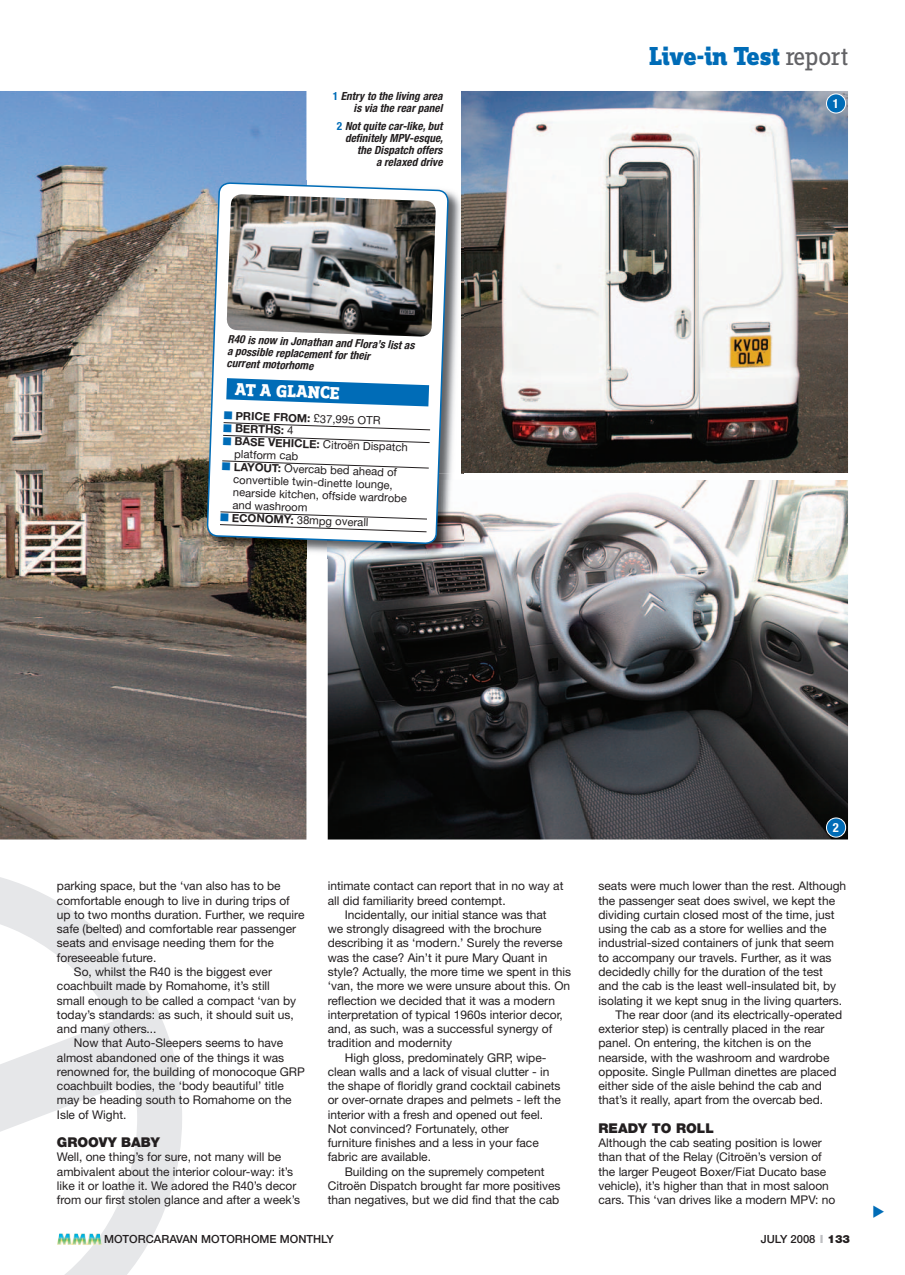
<style>
.page{position:relative;width:905px;height:1275px;background:#fff}
.page>*{position:absolute;margin:0;border:0;box-sizing:border-box;transform-origin:0 0}
.t1{font:800 27px "Zine Slab Dis";letter-spacing:-.02em;color:#006cb7}
.t2{font:800 18px "Zine Slab Dis";color:#fff}
.t3{font:900 13.5px "Helvetica Neue";color:#231f20}
.t4{font:700 condensed 12.6px "Helvetica Neue";color:#fff}
.t5{font:12px/14.2px "Helvetica Neue";color:#231f20}
.t6{font:italic 700 condensed 11.25px/12px "Helvetica Neue";color:#231f20;text-align:right}
.t7{font:11.25px/12.8px "Helvetica Neue";color:#231f20}
.t8{font:500 11.25px "Helvetica Neue";color:#231f20}
.t9{font:700 11.25px "Helvetica Neue";color:#231f20}
.s1{font-style:normal;color:#006cb7}
.s2{color:#006cb7}
.s3{font-weight:400}
.s4{font-weight:700}
.s5{font-weight:400;color:#636366}
.s6{font-weight:700;font-stretch:expanded;color:#bcbdc0}
.s7{font-weight:900}
</style>
<div class="page">
<img style="left:0;top:91px;width:306px;height:748px">
<svg style="left:0;top:877px;width:182px;height:398px"></svg>
<svg style="left:0;top:1014px;width:154px;height:120px"></svg>
<img style="left:461px;top:91px;width:387px;height:383px">
<img style="left:328px;top:480px;width:520px;height:359px">
<img style="left:205px;top:180px;width:256px;height:378px">
<img style="left:461px;top:180px;width:2px;height:294px">
<img style="left:328px;top:480px;width:135px;height:78px">
<img style="left:450px;top:474px;width:11px;height:6px">
<svg style="left:206px;top:181px;width:244px;height:364px"></svg>
<svg style="left:223px;top:422px;width:207px;height:21px"></svg>
<svg style="left:222px;top:460px;width:207px;height:8px"></svg>
<svg style="left:220px;top:511px;width:207px;height:21px"></svg>
<img style="left:226px;top:194px;width:210px;height:143px">
<svg style="left:226px;top:378px;width:203px;height:28px"></svg>
<img style="left:57px;top:1233px;width:45px;height:12px">
<div style="left:826px;top:94px;width:19px;height:19px;background:#006cb7;border-radius:50%"></div>
<div style="left:826px;top:94px;width:20px;height:19px;border:1px solid #fff;border-radius:50%"></div>
<div style="left:826px;top:818px;width:19px;height:19px;background:#006cb7;border-radius:50%"></div>
<div style="left:826px;top:818px;width:20px;height:19px;border:1px solid #fff;border-radius:50%"></div>
<svg style="left:0;top:1268px;width:7px;height:7px"></svg>
<p class="t6" style="left:333px;top:90px;width:111px"><span class="s1">1</span> Entry to the living area is via the rear panel</p>
<p class="t6" style="left:337px;top:120px;width:108px"><span class="s1">2</span> Not quite car-like, but definitely MPV-esque, the Dispatch offers<br>a relaxed drive</p>
<p class="t6" style="left:228px;top:333px;width:188px;text-align:left;rotate:2deg">R40 is now in Jonathan and Flora’s list as a possible replacement for their<br>current motorhome</p>
<h2 class="t2" style="left:235px;top:380px;width:106px;rotate:2deg">AT A GLANCE</h2>
<p class="t9" style="left:224px;top:408px;width:158px;rotate:2deg"><span class="s2">■</span> PRICE FROM: <span class="s3">£37,995 OTR</span></p>
<p class="t9" style="left:224px;top:421px;width:72px;rotate:2deg"><span class="s2">■</span> BERTHS: <span class="s3">4</span></p>
<p class="t7" style="left:235px;top:435px;width:175px;text-indent:-12px;rotate:2deg"><span class="s2">■</span> <span class="s4">BASE VEHICLE:</span> Citroën Dispatch platform cab</p>
<p class="t7" style="left:234px;top:460px;width:176px;text-indent:-12px;rotate:2deg"><span class="s2">■</span> <span class="s4">LAYOUT:</span> Overcab bed ahead of convertible twin-dinette lounge, nearside kitchen, offside wardrobe and washroom</p>
<p class="t7" style="left:220px;top:511px;width:150px;rotate:2deg"><span class="s2">■</span> <span class="s4">ECONOMY:</span> 38mpg overall</p>
<h1 class="t1" style="left:649px;top:42px;width:200px">Live-in Test <span class="s5">report</span></h1>
<p class="t4" style="left:833px;top:96px;width:8px">1</p>
<p class="t4" style="left:833px;top:819px;width:8px">2</p>
<p class="t5" style="left:57px;top:879px;width:225px">parking space, but the ‘van also has to be</p>
<p class="t5" style="left:57px;top:893px;width:234px">comfortable enough to live in during trips of</p>
<p class="t5" style="left:57px;top:907px;width:249px">up to two months duration. Further, we require</p>
<p class="t5" style="left:57px;top:921px;width:241px">safe (belted) and comfortable rear passenger</p>
<p class="t5" style="left:57px;top:936px;width:218px">seats and envisage needing them for the</p>
<p class="t5" style="left:57px;top:950px;width:101px">foreseeable future.</p>
<p class="t5" style="left:74px;top:964px;width:200px">So, whilst the R40 is the biggest ever</p>
<p class="t5" style="left:57px;top:978px;width:214px">coachbuilt made by Romahome, it’s still</p>
<p class="t5" style="left:57px;top:993px;width:241px">small enough to be called a compact ‘van by</p>
<p class="t5" style="left:57px;top:1007px;width:238px">today’s standards: as such, it should suit us,</p>
<p class="t5" style="left:57px;top:1021px;width:101px">and many others...</p>
<p class="t5" style="left:74px;top:1035px;width:211px">Now that Auto-Sleepers seems to have</p>
<p class="t5" style="left:57px;top:1050px;width:229px">almost abandoned one of the things it was</p>
<p class="t5" style="left:57px;top:1064px;width:249px">renowned for, the building of monocoque GRP</p>
<p class="t5" style="left:57px;top:1078px;width:229px">coachbuilt bodies, the ‘body beautiful’ title</p>
<p class="t5" style="left:57px;top:1092px;width:236px">may be heading south to Romahome on the</p>
<p class="t5" style="left:57px;top:1107px;width:71px">Isle of Wight.</p>
<p class="t3" style="left:57px;top:1134px;width:105px">GROOVY BABY</p>
<p class="t5" style="left:57px;top:1149px;width:245px">Well, one thing’s for sure, not many will be ambivalent about the interior colour-way: it’s like it or loathe it. We adored the R40’s decor from our first stolen glance and after a week’s</p>
<p class="t8" style="left:104px;top:1232px;width:231px">MOTORCARAVAN MOTORHOME MONTHLY</p>
<p class="t8" style="left:761px;top:1232px;width:91px">JULY 2008 <span class="s6">I</span> <span class="s7">133</span></p>
<p class="t5" style="left:328px;top:879px;width:237px">intimate contact can report that in no way at all did familiarity breed contempt.</p>
<p class="t5" style="left:345px;top:907px;width:203px">Incidentally, our initial stance was that</p>
<p class="t5" style="left:328px;top:921px;width:215px">we strongly disagreed with the brochure</p>
<p class="t5" style="left:328px;top:936px;width:236px">describing it as ‘modern.’ Surely the reverse</p>
<p class="t5" style="left:328px;top:950px;width:221px">was the case? Ain’t it pure Mary Quant in</p>
<p class="t5" style="left:328px;top:964px;width:245px">style? Actually, the more time we spent in this</p>
<p class="t5" style="left:328px;top:978px;width:244px">‘van, the more we were unsure about this. On</p>
<p class="t5" style="left:328px;top:993px;width:229px">reflection we decided that it was a modern</p>
<p class="t5" style="left:328px;top:1007px;width:237px">interpretation of typical 1960s interior decor,</p>
<p class="t5" style="left:328px;top:1021px;width:226px">and, as such, was a successful synergy of</p>
<p class="t5" style="left:328px;top:1035px;width:126px">tradition and modernity</p>
<p class="t5" style="left:345px;top:1050px;width:203px">High gloss, predominately GRP, wipe-</p>
<p class="t5" style="left:328px;top:1064px;width:223px">clean walls and a lack of visual clutter - in</p>
<p class="t5" style="left:328px;top:1078px;width:234px">the shape of floridly grand cocktail cabinets</p>
<p class="t5" style="left:328px;top:1092px;width:235px">or over-ornate drapes and pelmets - left the</p>
<p class="t5" style="left:328px;top:1107px;width:217px">interior with a fresh and opened out feel.</p>
<p class="t5" style="left:328px;top:1121px;width:183px">Not convinced? Fortunately, other</p>
<p class="t5" style="left:328px;top:1135px;width:213px">furniture finishes and a less in your face</p>
<p class="t5" style="left:328px;top:1149px;width:105px">fabric are available.</p>
<p class="t5" style="left:345px;top:1164px;width:201px">Building on the supremely competent</p>
<p class="t5" style="left:328px;top:1178px;width:234px">Citroën Dispatch brought far more positives</p>
<p class="t5" style="left:328px;top:1192px;width:233px">than negatives, but we did find that the cab</p>
<p class="t5" style="left:598px;top:879px;width:249px">seats were much lower than the rest. Although</p>
<p class="t5" style="left:598px;top:893px;width:238px">the passenger seat does swivel, we kept the</p>
<p class="t5" style="left:598px;top:907px;width:238px">dividing curtain closed most of the time, just</p>
<p class="t5" style="left:598px;top:921px;width:230px">using the cab as a store for wellies and the</p>
<p class="t5" style="left:598px;top:936px;width:237px">industrial-sized containers of junk that seem</p>
<p class="t5" style="left:598px;top:950px;width:235px">to accompany our travels. Further, as it was</p>
<p class="t5" style="left:598px;top:964px;width:226px">decidedly chilly for the duration of the test</p>
<p class="t5" style="left:598px;top:978px;width:239px">and the cab is the least well-insulated bit, by</p>
<p class="t5" style="left:598px;top:993px;width:245px">isolating it we kept snug in the living quarters.</p>
<p class="t5" style="left:615px;top:1007px;width:228px">The rear door (and its electrically-operated</p>
<p class="t5" style="left:598px;top:1021px;width:228px">exterior step) is centrally placed in the rear</p>
<p class="t5" style="left:598px;top:1035px;width:214px">panel. On entering, the kitchen is on the</p>
<p class="t5" style="left:598px;top:1050px;width:232px">nearside, with the washroom and wardrobe</p>
<p class="t5" style="left:598px;top:1064px;width:239px">opposite. Single Pullman dinettes are placed</p>
<p class="t5" style="left:598px;top:1078px;width:225px">either side of the aisle behind the cab and</p>
<p class="t5" style="left:598px;top:1092px;width:226px">that’s it really, apart from the overcab bed.</p>
<p class="t3" style="left:598px;top:1120px;width:117px">READY TO ROLL</p>
<p class="t5" style="left:598px;top:1135px;width:238px">Although the cab seating position is lower than that of the Relay (Citroën’s version of the larger Peugeot Boxer/Fiat Ducato base vehicle), it’s higher than that in most saloon cars. This ‘van drives like a modern MPV: no</p>
</div>
